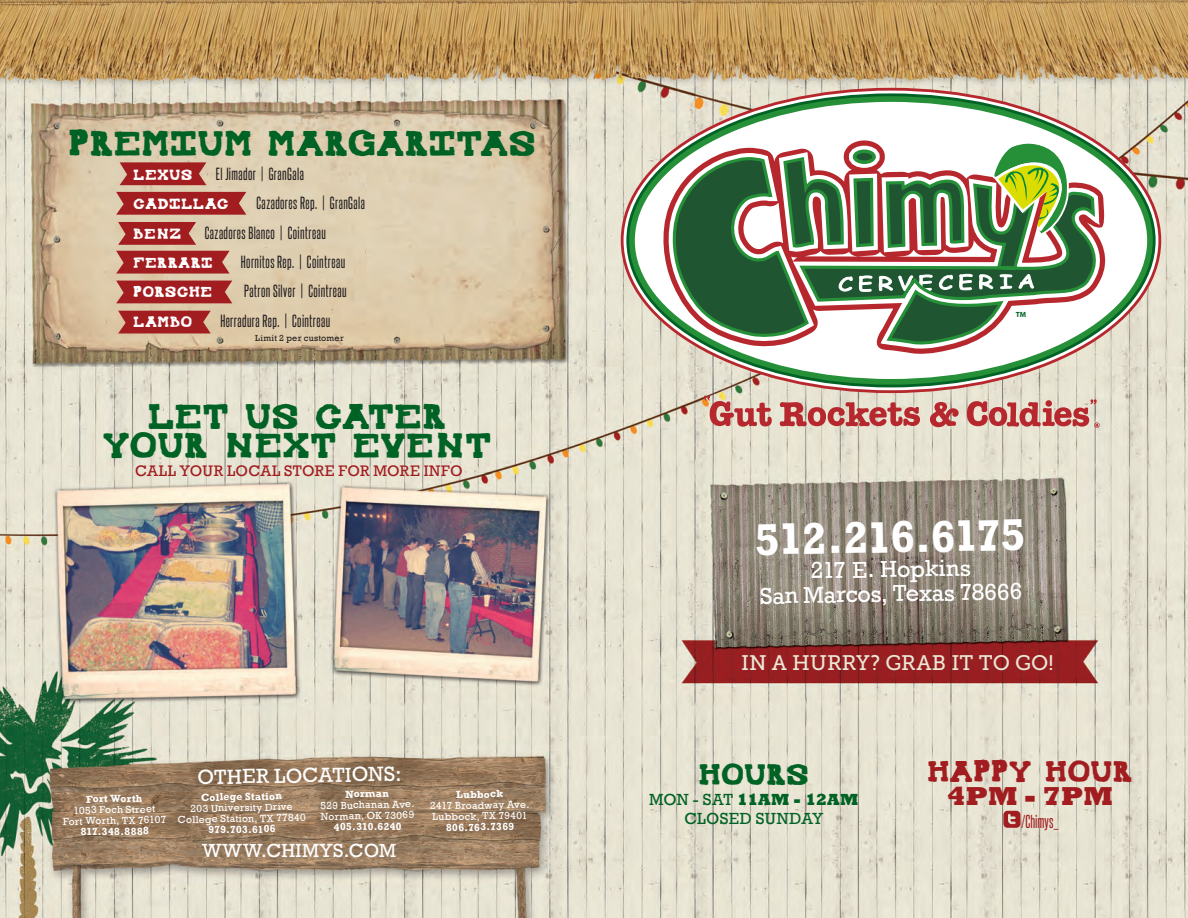
<style>
.page{position:relative;width:1188px;height:918px;background:#fff}
.page>*{position:absolute;margin:0;border:0;box-sizing:border-box;transform-origin:0 0}
.t1{font:700 45.45px "Rockwell";color:#fff}
.t2{font:36px/29.7px "Mexican Knappett";letter-spacing:-.01em;color:#006224}
.t3{font:30px "Mexican Knappett";letter-spacing:-.005em;color:#a11d20}
.t4{font:30px "Mexican Knappett";letter-spacing:-.01em;color:#006224}
.t5{font:800 26.7px "Rockwell";letter-spacing:.015em;color:#a11d20}
.t6{font:23.7px/24.6px "Rockwell";color:#fff;text-align:center}
.t7{font:21px "Museo Slab 500";color:#ebe8d6}
.t8{font:21px "Rockwell";color:#fff}
.t9{font:19.5px "Rockwell";letter-spacing:.03em;color:#fff}
.t10{font:16.5px/19.5px "Rockwell";letter-spacing:.02em;color:#006224;text-align:center}
.t11{font:15.9px "Steelfish Rg";letter-spacing:.005em;color:#a11d20}
.t12{font:15.6px "Rockwell";letter-spacing:.025em;color:#a11d20}
.t13{font:15px "Steelfish Rg";letter-spacing:.03em;color:#231f20}
.t14{font:15px "Mexican Knappett";letter-spacing:.025em;color:#fff}
.t15{font:10.5px/10.9px "Rockwell";color:#fff;text-align:center}
.t16{font:700 10.5px "Rockwell";color:#fff}
.t17{font:9px "Rockwell";color:#231f20}
.t18{font:700 7.5px "Myriad";color:#006224}
.s1{font-weight:800}
</style>
<div class="page">
<img style="left:0;top:0;width:1188px;height:918px">
<svg style="left:120px;top:162px;width:86px;height:23px"></svg>
<svg style="left:118px;top:311px;width:93px;height:22px"></svg>
<svg style="left:116px;top:192px;width:130px;height:23px"></svg>
<svg style="left:116px;top:281px;width:116px;height:22px"></svg>
<svg style="left:116px;top:251px;width:114px;height:23px"></svg>
<svg style="left:1003px;top:811px;width:17px;height:17px"></svg>
<svg style="left:780px;top:402px;width:140px;height:24px"></svg>
<svg style="left:930px;top:402px;width:29px;height:25px"></svg>
<svg style="left:704px;top:396px;width:68px;height:31px"></svg>
<svg style="left:967px;top:399px;width:133px;height:29px"></svg>
<svg style="left:632px;top:99px;width:518px;height:283px"></svg>
<svg style="left:643px;top:134px;width:485px;height:234px"></svg>
<svg style="left:656px;top:145px;width:458px;height:211px"></svg>
<svg style="left:667px;top:155px;width:436px;height:192px"></svg>
<svg style="left:991px;top:140px;width:83px;height:98px"></svg>
<svg style="left:866px;top:329px;width:26px;height:22px"></svg>
<svg style="left:1086px;top:210px;width:19px;height:19px"></svg>
<div style="left:844px;top:140px;width:41px;height:33px;border:22px solid #b6282d;border-radius:50%"></div>
<div style="left:849px;top:146px;width:31px;height:22px;border:11px solid #fff;border-radius:50%"></div>
<div style="left:855px;top:151px;width:19px;height:11px;background:#205532;border-radius:50%"></div>
<div style="left:853px;top:150px;width:23px;height:14px;border:4px solid #269039;border-radius:50%"></div>
<svg style="left:839px;top:276px;width:14px;height:16px"></svg>
<svg style="left:859px;top:275px;width:14px;height:17px"></svg>
<svg style="left:939px;top:275px;width:14px;height:15px"></svg>
<svg style="left:959px;top:274px;width:14px;height:16px"></svg>
<svg style="left:979px;top:274px;width:14px;height:16px"></svg>
<svg style="left:1000px;top:274px;width:12px;height:15px"></svg>
<svg style="left:1018px;top:274px;width:16px;height:15px"></svg>
<svg style="left:879px;top:274px;width:54px;height:20px"></svg>
<svg style="left:228px;top:432px;width:24px;height:25px"></svg>
<svg style="left:438px;top:432px;width:24px;height:25px"></svg>
<svg style="left:118px;top:222px;width:78px;height:23px"></svg>
<h2 class="t2" style="left:68px;top:129px;width:469px">PREMIUM MARGARITAS</h2>
<p class="t14" style="left:133px;top:166px;width:60px">LEXUS</p>
<p class="t13" style="left:216px;top:165px;width:89px">El Jimador | GranGala</p>
<p class="t14" style="left:133px;top:195px;width:97px">CADILLAC</p>
<p class="t13" style="left:256px;top:194px;width:110px">Cazadores Rep. | GranGala</p>
<p class="t14" style="left:133px;top:225px;width:49px">BE Z</p>
<p class="t13" style="left:205px;top:223px;width:123px">Cazadores Blanco | Cointreau</p>
<p class="t14" style="left:133px;top:254px;width:81px">FERRARI</p>
<p class="t13" style="left:241px;top:253px;width:106px">Hornitos Rep. | Cointreau</p>
<p class="t14" style="left:133px;top:284px;width:80px">PORSCHE</p>
<p class="t13" style="left:244px;top:282px;width:104px">Patron Silver | Cointreau</p>
<p class="t14" style="left:133px;top:313px;width:60px">LAMBO</p>
<p class="t13" style="left:220px;top:312px;width:112px">Herradura Rep. | Cointreau</p>
<p class="t17" style="left:255px;top:333px;width:90px">LIMIT 2 PER CUSTOMER</p>
<h2 class="t2" style="left:102px;top:401px;width:346px;text-indent:45px">LET US CATER<br>YOUR</h2>
<h2 class="t2" style="left:255px;top:431px;width:239px">EXT EVE T</h2>
<p class="t12" style="left:135px;top:462px;width:329px">CALL YOUR LOCAL STORE FOR MORE INFO</p>
<p class="t16" style="left:86px;top:793px;width:58px;rotate:-1deg">Fort Worth</p>
<p class="t15" style="left:63px;top:805px;width:105px;rotate:-1deg">1053 FOCH STREET<br>FORTWORTH, TX 76107</p>
<p class="t16" style="left:81px;top:826px;width:70px;rotate:-1deg">817.348.8888</p>
<h3 class="t8" style="left:197px;top:765px;width:206px;rotate:-1deg">OTHER LOCATIONS:</h3>
<p class="t16" style="left:201px;top:791px;width:82px;rotate:-1deg">College Station</p>
<p class="t15" style="left:178px;top:803px;width:129px;rotate:-1deg">203 UNIVERSITY DRIVE<br>COLLEGE STATION, TX 77840</p>
<p class="t16" style="left:208px;top:824px;width:69px;rotate:-1deg">979.703.6106</p>
<p class="t16" style="left:345px;top:788px;width:45px;rotate:-1deg">Norman</p>
<p class="t15" style="left:320px;top:800px;width:96px;text-align:left;rotate:-1deg">529 BUCHANAN AVE.<br>NORMAN, OK 73069</p>
<p class="t16" style="left:334px;top:821px;width:69px;rotate:-1deg">405.310.6240</p>
<h3 class="t9" style="left:202px;top:839px;width:196px">WWW.CHIMYS.COM</h3>
<p class="t16" style="left:456px;top:788px;width:48px;rotate:-1deg">Lubbock</p>
<p class="t15" style="left:430px;top:801px;width:101px;text-align:left;rotate:-1deg">2417 BROADWAY AVE.<br>LUBBOCK, TX 79401</p>
<p class="t16" style="left:446px;top:821px;width:70px;rotate:-1deg">806.763.7369</p>
<p class="t18" style="left:1016px;top:311px;width:12px">TM</p>
<h1 class="t1" style="left:755px;top:512px;width:272px;rotate:-1deg">512.216.6175</h1>
<h3 class="t6" style="left:759px;top:559px;width:264px;rotate:-1deg">217 E. HOPKINS<br>SAN MARCOS, TEXAS 78666</h3>
<h3 class="t7" style="left:741px;top:651px;width:314px">IN A HURRY? GRAB IT TO GO!</h3>
<h3 class="t4" style="left:699px;top:757px;width:112px">HOURS</h3>
<p class="t10" style="left:649px;top:790px;width:211px">MON - SAT <span class="s1">11AM - 12AM<br></span>CLOSED SUNDAY</p>
<h3 class="t3" style="left:927px;top:754px;width:207px">HAPPY HOUR</h3>
<h3 class="t5" style="left:947px;top:781px;width:167px">4PM - 7PM</h3>
<p class="t11" style="left:1021px;top:812px;width:39px">/Chimys_</p>
</div>
